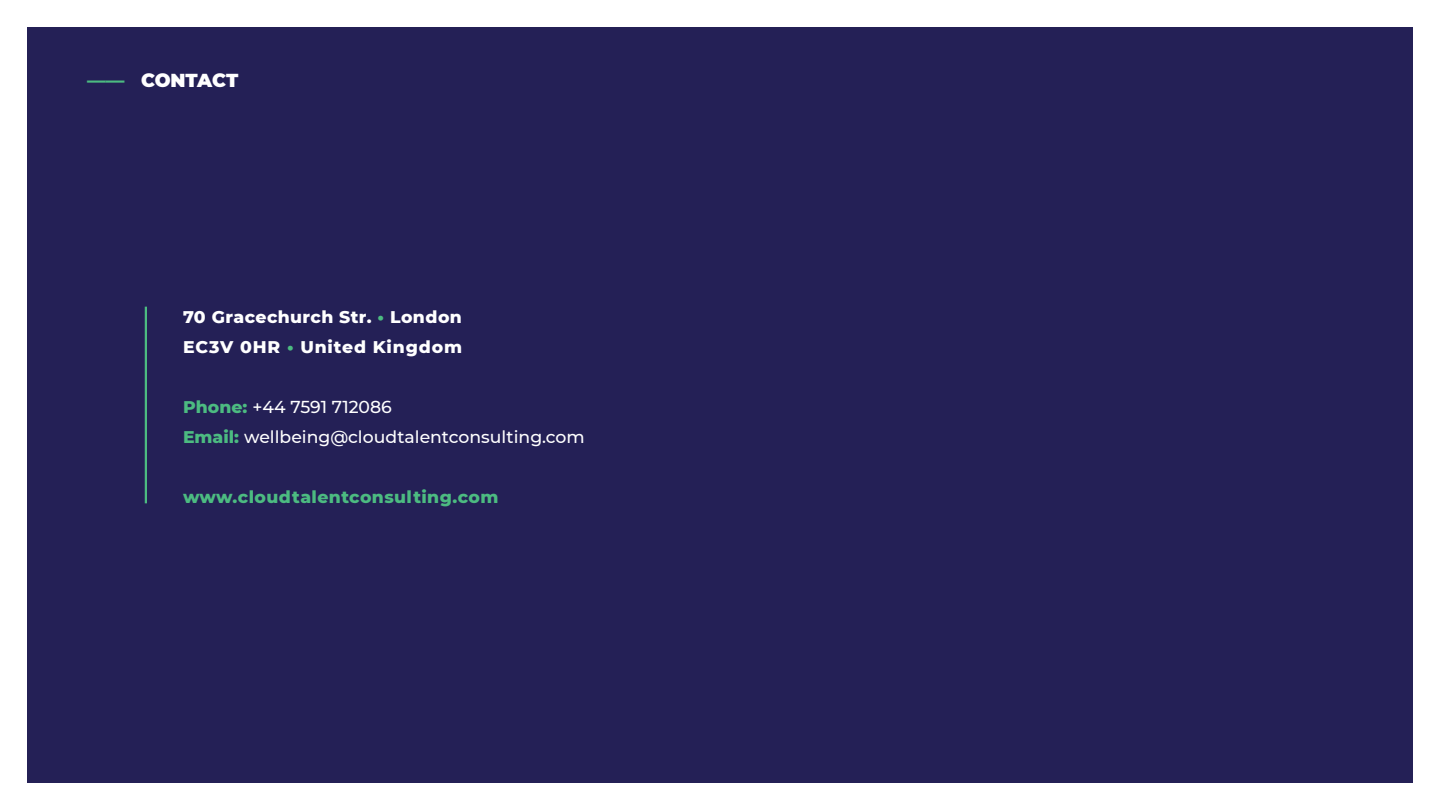
<style>
.page{position:relative;width:1440px;height:810px;background:#fff}
.page>*{position:absolute;margin:0;border:0;box-sizing:border-box;transform-origin:0 0}
.t1{font:900 18.75px "Montserrat";letter-spacing:-.01em;color:#fff}
.t2{font:500 17.25px/30px "Montserrat";color:#fff}
.t3{font:800 17.25px/30px "Montserrat";letter-spacing:.035em;color:#fff}
.t4{font:800 17.25px "Montserrat";letter-spacing:.025em;color:#4cbb81}
.s1{font-weight:800;color:#4cbb81}
.s2{color:#4cbb81}
</style>
<div class="page">
<div style="left:27px;top:27px;width:1386px;height:756px;background:#242056"></div>
<hr style="left:145px;top:307px;width:2px;height:196px;background:#4cbb81">
<p class="t1" style="left:87px;top:66px;width:153px"><span class="s1">——</span> CONTACT</p>
<p class="t3" style="left:183px;top:301px;width:281px">70 Gracechurch Str. <span class="s2">•</span> London<br>EC3V 0HR <span class="s2">•</span> United Kingdom</p>
<p class="t2" style="left:183px;top:392px;width:403px"><span class="s1">Phone:</span> +44 7591 712086<br><span class="s1">Email:</span> wellbeing@cloudtalentconsulting.com</p>
<p class="t4" style="left:183px;top:485px;width:317px">www.cloudtalentconsulting.com</p>
</div>
